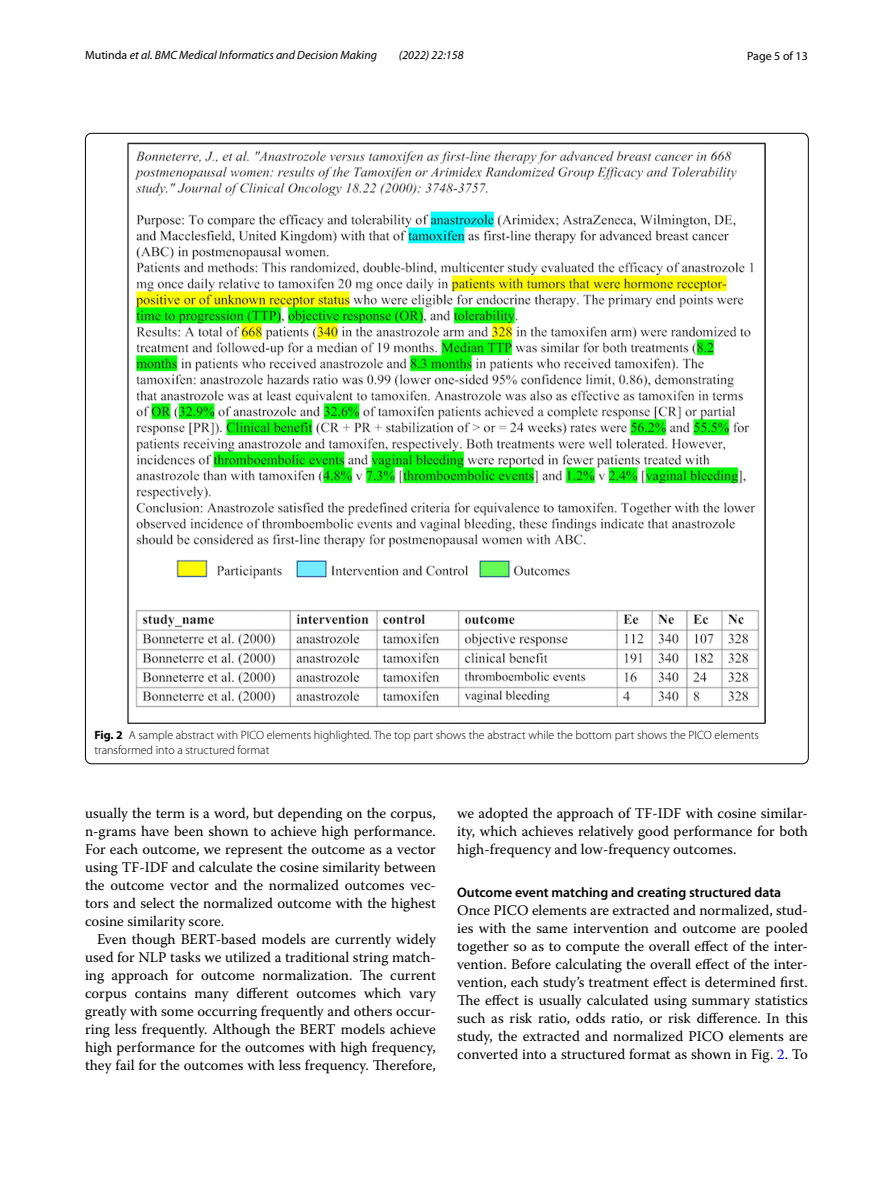
<style>
.page{position:relative;width:893px;height:1187px;background:#fff}
.page>*{position:absolute;margin:0;border:0;box-sizing:border-box;transform-origin:0 0}
.t1{font:14.7px/18px "Warnock Pro";color:#000;text-align:justify}
.t2{font:600 13.8px "Myriad Pro";color:#000}
.t3{font:300 12px/15px "Myriad Pro";color:#000}
.t4{font:italic 12px "Myriad Pro";color:#000}
.t5{font:12px "Myriad Pro";color:#000}
.s1{font-style:normal}
.s2{font-weight:700}
.s3{color:#00f}
</style>
<div class="page">
<img style="left:128px;top:142px;width:638px;height:581px">
<p class="t4" style="left:85px;top:48px;width:294px"><span class="s1">Mutinda</span> et al. BMC Medical Informatics and Decision Making</p>
<p class="t4" style="left:399px;top:48px;width:66px">(2022) 22:158</p>
<p class="t5" style="left:747px;top:48px;width:62px">Page 5 of 13</p>
<p class="t3" style="left:94px;top:727px;width:666px"><span class="s2">Fig. 2</span> A sample abstract with PICO elements highlighted. The top part shows the abstract while the bottom part shows the PICO elements transformed into a structured format</p>
<p class="t1" style="left:85px;top:804px;width:352px">usually the term is a word, but depending on the corpus, n-grams have been shown to achieve high performance.<br>For each outcome, we represent the outcome as a vector using TF-IDF and calculate the cosine similarity between the outcome vector and the normalized outcomes vec&shy;tors and select the normalized outcome with the highest cosine similarity score.</p>
<p class="t1" style="left:85px;top:930px;width:352px;text-indent:12px">Even though BERT-based models are currently widely used for NLP tasks we utilized a traditional string match&shy;ing approach for outcome normalization. The current corpus contains many different outcomes which vary greatly with some occurring frequently and others occur&shy;ring less frequently. Although the BERT models achieve high performance for the outcomes with high frequency, they fail for the outcomes with less frequency. Therefore,</p>
<p class="t1" style="left:457px;top:804px;width:352px">we adopted the approach of TF-IDF with cosine similar&shy;ity, which achieves relatively good performance for both high-frequency and low-frequency outcomes.</p>
<p class="t2" style="left:457px;top:883px;width:326px">Outcome event matching and creating structured data</p>
<p class="t1" style="left:457px;top:901px;width:352px">Once PICO elements are extracted and normalized, stud&shy;ies with the same intervention and outcome are pooled together so as to compute the overall effect of the inter&shy;vention. Before calculating the overall effect of the inter&shy;vention, each study’s treatment effect is determined first.<br>The effect is usually calculated using summary statistics such as risk ratio, odds ratio, or risk difference. In this study, the extracted and normalized PICO elements are converted into a structured format as shown in Fig. <span class="s3">2</span>. To</p>
</div>
